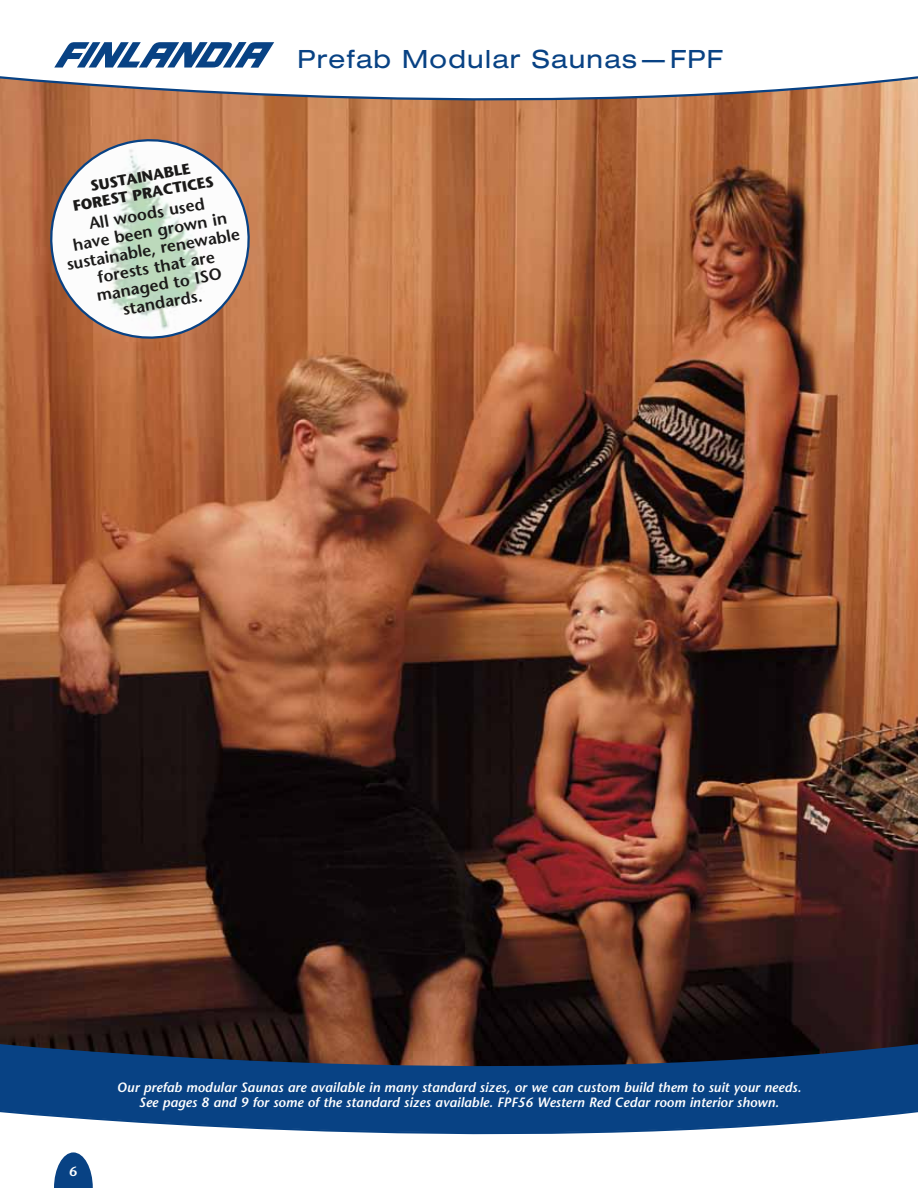
<style>
.page{position:relative;width:918px;height:1188px;background:#fff}
.page>*{position:absolute;margin:0;border:0;box-sizing:border-box;transform-origin:0 0}
.t1{font:27px "Nimbus San T Regu Exte";letter-spacing:.025em;color:#084284}
.t2{font:600 16.5px/18px "Stone Sans";color:#1b1a19;text-align:center}
.t3{font:700 15px/16.5px "Stone Sans";color:#1b1a19}
.t4{font:italic 600 13.5px/15px "Stone Sans";color:#fff;text-align:center}
.t5{font:600 13.5px "Stone Sans";color:#fff}
</style>
<div class="page">
<svg style="left:54px;top:1161px;width:39px;height:27px"></svg>
<img style="left:0;top:128px;width:918px;height:915px">
<svg style="left:0;top:76px;width:918px;height:52px"></svg>
<svg style="left:0;top:1043px;width:918px;height:118px;fill:#084284"></svg>
<svg style="left:43px;top:132px;width:214px;height:214px"></svg>
<svg style="left:54px;top:42px;width:220px;height:26px"></svg>
<p class="t3" style="left:69px;top:181px;width:123px;text-indent:21px;rotate:-10deg">SUSTAINABLE<br>Forest</p>
<p class="t3" style="left:131px;top:187px;width:83px;rotate:-10deg">PRACTICES</p>
<p class="t2" style="left:59px;top:220px;width:177px;rotate:-10deg">All woods used<br>have been grown in sustainable, renewable forests that are managed to ISO standards.</p>
<h1 class="t1" style="left:297px;top:43px;width:428px">Prefab Modular Saunas — FPF</h1>
<p class="t5" style="left:70px;top:1163px;width:9px">6</p>
<p class="t4" style="left:117px;top:1079px;width:686px">Our prefab modular Saunas are available in many standard sizes, or we can custom build them to suit your needs.<br>See pages 8 and 9 for some of the standard sizes available. FPF56 Western Red Cedar room interior shown.</p>
</div>
